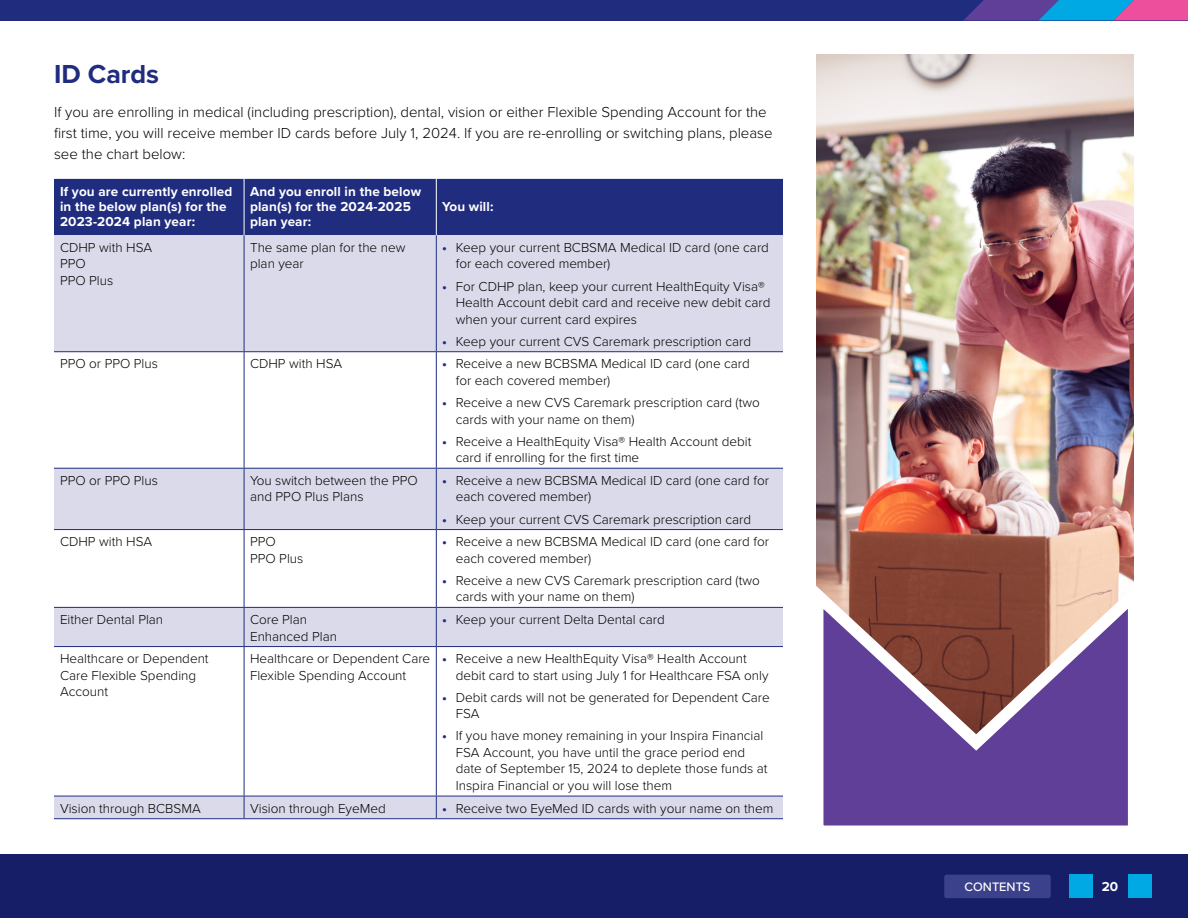
<style>
.page{position:relative;width:1188px;height:918px;background:#fff}
.page>*{position:absolute;margin:0;border:0;box-sizing:border-box;transform-origin:0 0}
.t1{font:700 27px "Proxima Nova";color:#202d7f}
.t2{font:300 15px/21px "Proxima Nova";color:#000}
.t3{font:300 13.5px/16.5px "Proxima Nova";color:#000}
.t4{font:700 13.5px/15px "Proxima Nova";letter-spacing:.01em;color:#fff}
.t5{font:500 12.75px "Proxima Nova";color:#fff}
.s1{font-weight:700;color:#202d7f}
</style>
<div class="page">
<div style="left:54px;top:179px;width:729px;height:56px;background:#202d7f"></div>
<svg style="left:54px;top:235px;width:729px;height:583px"></svg>
<hr style="left:244px;top:179px;width:1px;height:56px;background:#fff">
<hr style="left:244px;top:235px;width:1px;height:116px;background:#202d7f">
<hr style="left:436px;top:235px;width:1px;height:116px;background:#202d7f">
<hr style="left:54px;top:351px;width:190px;height:1px;background:#202d7f">
<hr style="left:244px;top:351px;width:192px;height:1px;background:#202d7f">
<hr style="left:244px;top:352px;width:1px;height:116px;background:#202d7f">
<hr style="left:436px;top:351px;width:347px;height:1px;background:#202d7f">
<hr style="left:436px;top:352px;width:1px;height:116px;background:#202d7f">
<hr style="left:54px;top:468px;width:190px;height:1px;background:#202d7f">
<hr style="left:244px;top:468px;width:192px;height:1px;background:#202d7f">
<hr style="left:244px;top:469px;width:1px;height:60px;background:#202d7f">
<hr style="left:436px;top:468px;width:347px;height:1px;background:#202d7f">
<hr style="left:436px;top:469px;width:1px;height:60px;background:#202d7f">
<hr style="left:54px;top:529px;width:190px;height:1px;background:#202d7f">
<hr style="left:244px;top:529px;width:192px;height:1px;background:#202d7f">
<hr style="left:244px;top:530px;width:1px;height:77px;background:#202d7f">
<hr style="left:436px;top:529px;width:347px;height:1px;background:#202d7f">
<hr style="left:436px;top:530px;width:1px;height:77px;background:#202d7f">
<hr style="left:54px;top:607px;width:190px;height:1px;background:#202d7f">
<hr style="left:244px;top:607px;width:192px;height:1px;background:#202d7f">
<hr style="left:244px;top:608px;width:1px;height:38px;background:#202d7f">
<hr style="left:436px;top:607px;width:347px;height:1px;background:#202d7f">
<hr style="left:436px;top:608px;width:1px;height:38px;background:#202d7f">
<hr style="left:54px;top:646px;width:190px;height:1px;background:#202d7f">
<hr style="left:244px;top:646px;width:192px;height:1px;background:#202d7f">
<hr style="left:244px;top:647px;width:1px;height:149px;background:#202d7f">
<hr style="left:436px;top:646px;width:347px;height:1px;background:#202d7f">
<hr style="left:436px;top:647px;width:1px;height:149px;background:#202d7f">
<svg style="left:244px;top:797px;width:1px;height:21px"></svg>
<svg style="left:436px;top:797px;width:1px;height:21px"></svg>
<hr style="left:436px;top:179px;width:1px;height:56px;background:#fff">
<hr style="left:54px;top:796px;width:190px;height:1px;background:#202d7f">
<hr style="left:244px;top:796px;width:192px;height:1px;background:#202d7f">
<hr style="left:436px;top:796px;width:347px;height:1px;background:#202d7f">
<hr style="left:54px;top:818px;width:190px;height:1px;background:#202d7f">
<hr style="left:244px;top:818px;width:192px;height:1px;background:#202d7f">
<hr style="left:436px;top:818px;width:347px;height:1px;background:#202d7f">
<img style="left:816px;top:54px;width:318px;height:514px">
<div style="left:0;top:0;width:1188px;height:20px;background:#202d7f"></div>
<svg style="left:964px;top:0;width:224px;height:20px"></svg>
<svg style="left:816px;top:568px;width:318px;height:258px"></svg>
<div style="left:0;top:854px;width:1188px;height:64px;background:#161e68"></div>
<svg style="left:1069px;top:874px;width:24px;height:24px"></svg>
<svg style="left:1128px;top:874px;width:24px;height:24px"></svg>
<div style="left:944px;top:875px;width:107px;height:23px;background:#3b428b;border-radius:3px"></div>
<h1 class="t1" style="left:54px;top:54px;width:107px">ID Cards</h1>
<p class="t2" style="left:54px;top:101px;width:720px">If you are enrolling in medical (including prescription), dental, vision or either Flexible Spending Account for the first time, you will receive member ID cards before July 1, 2024. If you are re-enrolling or switching plans, please see the chart below:</p>
<p class="t4" style="left:60px;top:184px;width:174px">If you are currently enrolled in the below plan(s) for the<br>2023-2024 plan year:</p>
<p class="t4" style="left:250px;top:184px;width:172px">And you enroll in the below plan(s) for the 2024-2025 plan year:</p>
<p class="t4" style="left:442px;top:199px;width:53px">You will:</p>
<p class="t3" style="left:60px;top:238px;width:94px">CDHP with HSA<br>PPO<br>PPO Plus</p>
<p class="t3" style="left:250px;top:238px;width:157px">The same plan for the new plan year</p>
<p class="t3" style="left:456px;top:238px;width:315px;text-indent:-14px"><span class="s1">•</span> Keep your current BCBSMA Medical ID card (one card for each covered member)</p>
<p class="t3" style="left:456px;top:277px;width:316px;text-indent:-14px"><span class="s1">•</span> For CDHP plan, keep your current HealthEquity Visa®<br>Health Account debit card and receive new debit card when your current card expires</p>
<p class="t3" style="left:442px;top:332px;width:310px"><span class="s1">•</span> Keep your current CVS Caremark prescription card</p>
<p class="t3" style="left:60px;top:355px;width:100px">PPO or PPO Plus</p>
<p class="t3" style="left:250px;top:355px;width:94px">CDHP with HSA</p>
<p class="t3" style="left:456px;top:355px;width:296px;text-indent:-14px"><span class="s1">•</span> Receive a new BCBSMA Medical ID card (one card for each covered member)</p>
<p class="t3" style="left:456px;top:394px;width:306px;text-indent:-14px"><span class="s1">•</span> Receive a new CVS Caremark prescription card (two cards with your name on them)</p>
<p class="t3" style="left:456px;top:432px;width:297px;text-indent:-14px"><span class="s1">•</span> Receive a HealthEquity Visa® Health Account debit card if enrolling for the first time</p>
<p class="t3" style="left:60px;top:471px;width:100px">PPO or PPO Plus</p>
<p class="t3" style="left:250px;top:471px;width:169px">You switch between the PPO and PPO Plus Plans</p>
<p class="t3" style="left:456px;top:471px;width:315px;text-indent:-14px"><span class="s1">•</span> Receive a new BCBSMA Medical ID card (one card for each covered member)</p>
<p class="t3" style="left:442px;top:510px;width:310px"><span class="s1">•</span> Keep your current CVS Caremark prescription card</p>
<p class="t3" style="left:60px;top:533px;width:94px">CDHP with HSA</p>
<p class="t3" style="left:250px;top:533px;width:55px">PPO<br>PPO Plus</p>
<p class="t3" style="left:456px;top:533px;width:315px;text-indent:-14px"><span class="s1">•</span> Receive a new BCBSMA Medical ID card (one card for each covered member)</p>
<p class="t3" style="left:456px;top:571px;width:306px;text-indent:-14px"><span class="s1">•</span> Receive a new CVS Caremark prescription card (two cards with your name on them)</p>
<p class="t3" style="left:60px;top:611px;width:105px">Either Dental Plan</p>
<p class="t3" style="left:250px;top:611px;width:88px">Core Plan<br>Enhanced Plan</p>
<p class="t3" style="left:442px;top:611px;width:224px"><span class="s1">•</span> Keep your current Delta Dental card</p>
<p class="t3" style="left:60px;top:650px;width:150px">Healthcare or Dependent<br>Care Flexible Spending<br>Account</p>
<p class="t3" style="left:250px;top:650px;width:182px">Healthcare or Dependent Care<br>Flexible Spending Account</p>
<p class="t3" style="left:456px;top:650px;width:314px;text-indent:-14px"><span class="s1">•</span> Receive a new HealthEquity Visa® Health Account debit card to start using July 1 for Healthcare FSA only</p>
<p class="t3" style="left:456px;top:688px;width:315px;text-indent:-14px"><span class="s1">•</span> Debit cards will not be generated for Dependent Care<br>FSA</p>
<p class="t3" style="left:456px;top:727px;width:313px;text-indent:-13px"><span class="s1">•</span> If you have money remaining in your Inspira Financial FSA Account, you have until the grace period end date of September 15, 2024 to deplete those funds at Inspira Financial or you will lose them</p>
<p class="t3" style="left:60px;top:799px;width:142px">Vision through BCBSMA</p>
<p class="t3" style="left:250px;top:799px;width:137px">Vision through EyeMed</p>
<p class="t3" style="left:442px;top:799px;width:333px"><span class="s1">•</span> Receive two EyeMed ID cards with your name on them</p>
<p class="t5" style="left:964px;top:878px;width:68px">CONTENTS</p>
<p class="t4" style="left:1102px;top:879px;width:18px">20</p>
</div>
